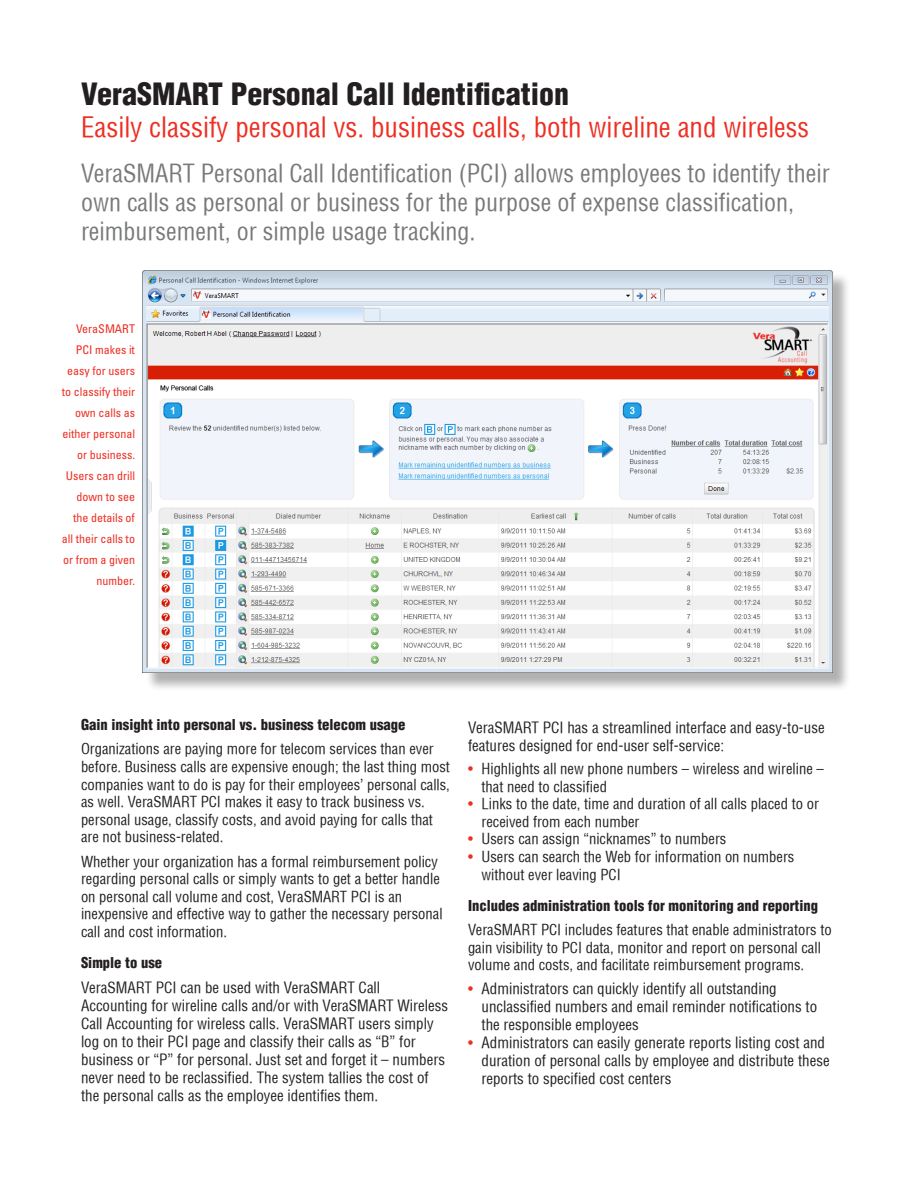
<style>
.page{position:relative;width:918px;height:1188px;background:#fff}
.page>*{position:absolute;margin:0;border:0;box-sizing:border-box;transform-origin:0 0}
.t1{font:900 condensed 30px "Helvetica";color:#231f20}
.t2{font:condensed 27px "Helvetica";color:#ee2e22}
.t3{font:condensed 24px/28.8px "Helvetica";color:#78797a}
.Paragraph_Style_1{font:condensed 15px/18px "Helvetica";color:#231f20}
.Paragraph_Style_1-2{font:condensed 14.7px/17.5px "Helvetica";color:#231f20}
.t4{font:900 condensed 14.7px "Helvetica";color:#231f20}
.t5{font:condensed 12px/21px "Univers LT Std";color:#ee2e22;text-align:right}
.s1{color:#ee2e22}
.s2{font-size:14.7px;color:#ee2e22}
</style>
<div class="page">
<div style="left:145px;top:272px;width:706px;height:419px;background:#231f20;opacity:.35"></div>
<img style="left:142px;top:270px;width:690px;height:403px">
<p class="t1" style="left:81px;top:75px;width:490px">VeraSMART Personal Call Identification</p>
<p class="t2" style="left:81px;top:111px;width:730px">Easily classify personal vs. business calls, both wireline and wireless</p>
<p class="t3" style="left:81px;top:159px;width:750px">VeraSMART Personal Call Identification (PCI) allows employees to identify their own calls as personal or business for the purpose of expense classification, reimbursement, or simple usage tracking.</p>
<p class="t5" style="left:62px;top:318px;width:75px">VeraSMART<br>PCI makes it easy for users to classify their own calls as either personal or business.<br>Users can drill down to see the details of all their calls to or from a given number.</p>
<p class="t4" style="left:81px;top:715px;width:326px">Gain insight into personal vs. business telecom usage</p>
<p class="Paragraph_Style_1-2" style="left:81px;top:740px;width:371px">Organizations are paying more for telecom services than ever before. Business calls are expensive enough; the last thing most companies want to do is pay for their employees’ personal calls, as well. VeraSMART PCI makes it easy to track business vs. personal usage, classify costs, and avoid paying for calls that are not business-related.</p>
<p class="Paragraph_Style_1-2" style="left:81px;top:852px;width:363px">Whether your organization has a formal reimbursement policy regarding personal calls or simply wants to get a better handle on personal call volume and cost, VeraSMART PCI is an inexpensive and effective way to gather the necessary personal call and cost information.</p>
<p class="t4" style="left:81px;top:953px;width:83px">Simple to use</p>
<p class="Paragraph_Style_1" style="left:81px;top:978px;width:369px">VeraSMART PCI can be used with VeraSMART Call Accounting for wireline calls and/or with VeraSMART Wireless Call Accounting for wireless calls. VeraSMART users simply log on to their PCI page and classify their calls as “B” for business or “P” for personal. Just set and forget it – numbers never need to be reclassified. The system tallies the cost of the personal calls as the employee identifies them.</p>
<p class="Paragraph_Style_1" style="left:468px;top:719px;width:358px">VeraSMART PCI has a streamlined interface and easy-to-use features designed for end-user self-service:</p>
<p class="Paragraph_Style_1-2" style="left:482px;top:760px;width:344px;text-indent:-14px"><span class="s1">•</span> Highlights all new phone numbers – wireless and wireline – that need to classified</p>
<p class="Paragraph_Style_1-2" style="left:482px;top:795px;width:339px;text-indent:-14px"><span class="s1">•</span> Links to the date, time and duration of all calls placed to or received from each number</p>
<p class="Paragraph_Style_1-2" style="left:468px;top:830px;width:260px"><span class="s1">•</span> Users can assign “nicknames” to numbers</p>
<p class="Paragraph_Style_1-2" style="left:482px;top:848px;width:314px;line-height:18px;text-indent:-14px"><span class="s1">•</span> Users can search the Web for information on numbers without ever leaving PCI</p>
<p class="t4" style="left:468px;top:896px;width:352px">Includes administration tools for monitoring and reporting</p>
<p class="Paragraph_Style_1-2" style="left:468px;top:921px;width:365px">VeraSMART PCI includes features that enable administrators to gain visibility to PCI data, monitor and report on personal call volume and costs, and facilitate reimbursement programs.</p>
<p class="Paragraph_Style_1" style="left:482px;top:979px;width:337px;text-indent:-14px"><span class="s2">•</span> Administrators can quickly identify all outstanding unclassified numbers and email reminder notifications to the responsible employees</p>
<p class="Paragraph_Style_1" style="left:482px;top:1033px;width:350px;text-indent:-14px"><span class="s2">•</span> Administrators can easily generate reports listing cost and duration of personal calls by employee and distribute these reports to specified cost centers</p>
</div>
